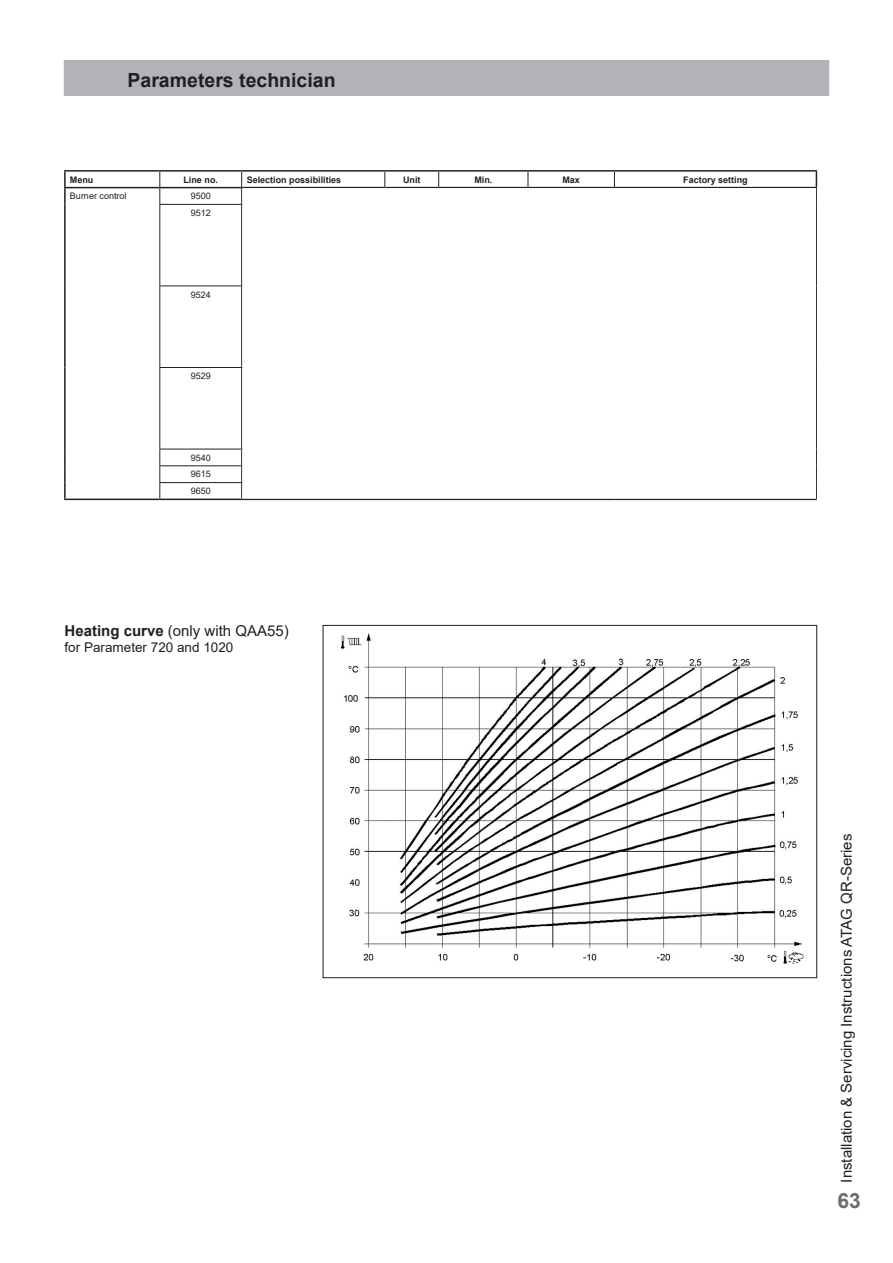
<style>
.page{position:relative;width:893px;height:1263px;background:#fff}
.page>*{position:absolute;margin:0;border:0;box-sizing:border-box;transform-origin:0 0}
.t1{font:700 21px "Arial";color:#6c6d70}
.subkop{font:700 19.5px "Arial";color:#231f20}
.Gewone_tekst_vet_Elc{font:15px "Arial";color:#231f20}
.Gewone_tekst_Elco{font:13.5px "Arial";color:#231f20}
.Gewone_tekst_Elco-2{font:700 9px "Arial";color:#231f20}
.Gewone_tekst_Elco-3{font:9px "Arial";color:#231f20}
.s1{font-weight:700}
</style>
<div class="page">
<div style="left:64px;top:78px;width:765px;height:18px;background:#b2b3b7"></div>
<div style="left:64px;top:60px;width:765px;height:18px;background:#b2b3b7"></div>
<img style="left:341px;top:633px;width:463px;height:331px">
<hr style="left:64px;top:170px;width:96px;height:2px;background:#231f20">
<hr style="left:160px;top:170px;width:82px;height:2px;background:#231f20">
<hr style="left:242px;top:170px;width:143px;height:2px;background:#231f20">
<hr style="left:385px;top:170px;width:54px;height:2px;background:#231f20">
<hr style="left:439px;top:170px;width:89px;height:2px;background:#231f20">
<hr style="left:528px;top:170px;width:86px;height:2px;background:#231f20">
<hr style="left:614px;top:170px;width:203px;height:2px;background:#231f20">
<hr style="left:64px;top:187px;width:95px;height:1px;background:#231f20">
<svg style="left:64px;top:172px;width:2px;height:32px"></svg>
<hr style="left:160px;top:187px;width:81px;height:1px;background:#231f20">
<hr style="left:242px;top:187px;width:142px;height:1px;background:#231f20">
<hr style="left:385px;top:187px;width:53px;height:1px;background:#231f20">
<hr style="left:439px;top:187px;width:89px;height:1px;background:#231f20">
<hr style="left:528px;top:187px;width:86px;height:1px;background:#231f20">
<hr style="left:615px;top:187px;width:202px;height:1px;background:#231f20">
<hr style="left:64px;top:204px;width:2px;height:82px;background:#231f20">
<hr style="left:64px;top:286px;width:2px;height:81px;background:#231f20">
<hr style="left:64px;top:367px;width:2px;height:82px;background:#231f20">
<svg style="left:64px;top:449px;width:2px;height:50px"></svg>
<hr style="left:160px;top:499px;width:82px;height:1px;background:#231f20">
<hr style="left:242px;top:499px;width:143px;height:1px;background:#231f20">
<hr style="left:385px;top:499px;width:54px;height:1px;background:#231f20">
<hr style="left:439px;top:499px;width:89px;height:1px;background:#231f20">
<hr style="left:528px;top:499px;width:86px;height:1px;background:#231f20">
<hr style="left:614px;top:499px;width:203px;height:1px;background:#231f20">
<hr style="left:64px;top:499px;width:96px;height:1px;background:#231f20">
<svg style="left:816px;top:172px;width:1px;height:32px"></svg>
<hr style="left:159px;top:204px;width:83px;height:1px;background:#231f20">
<hr style="left:159px;top:205px;width:1px;height:81px;background:#231f20">
<hr style="left:241px;top:205px;width:1px;height:81px;background:#231f20">
<hr style="left:614px;top:204px;width:203px;height:1px;background:#231f20">
<hr style="left:816px;top:205px;width:1px;height:81px;background:#231f20">
<hr style="left:159px;top:286px;width:83px;height:1px;background:#231f20">
<hr style="left:159px;top:286px;width:1px;height:81px;background:#231f20">
<hr style="left:241px;top:286px;width:1px;height:81px;background:#231f20">
<hr style="left:816px;top:286px;width:1px;height:81px;background:#231f20">
<hr style="left:159px;top:367px;width:83px;height:1px;background:#231f20">
<hr style="left:159px;top:368px;width:1px;height:81px;background:#231f20">
<hr style="left:241px;top:368px;width:1px;height:81px;background:#231f20">
<hr style="left:614px;top:367px;width:203px;height:1px;background:#231f20">
<hr style="left:816px;top:368px;width:1px;height:81px;background:#231f20">
<hr style="left:159px;top:449px;width:83px;height:1px;background:#231f20">
<hr style="left:159px;top:465px;width:83px;height:1px;background:#231f20">
<hr style="left:159px;top:482px;width:83px;height:1px;background:#231f20">
<svg style="left:159px;top:449px;width:1px;height:50px"></svg>
<svg style="left:241px;top:449px;width:1px;height:50px"></svg>
<svg style="left:816px;top:449px;width:1px;height:50px"></svg>
<svg style="left:159px;top:172px;width:1px;height:32px"></svg>
<svg style="left:241px;top:172px;width:1px;height:32px"></svg>
<svg style="left:384px;top:172px;width:1px;height:16px"></svg>
<svg style="left:438px;top:172px;width:1px;height:16px"></svg>
<svg style="left:528px;top:172px;width:1px;height:16px"></svg>
<svg style="left:614px;top:172px;width:1px;height:16px"></svg>
<div style="left:242px;top:188px;width:574px;height:311px;background:#fff;border:2px solid #fff"></div>
<p class="subkop" style="left:128px;top:66px;width:210px">Parameters technician</p>
<p class="Gewone_tekst_Elco-2" style="left:70px;top:173px;width:25px">Menu</p>
<p class="Gewone_tekst_Elco-2" style="left:183px;top:173px;width:36px">Line no.</p>
<p class="Gewone_tekst_Elco-2" style="left:247px;top:173px;width:96px">Selection possibilities</p>
<p class="Gewone_tekst_Elco-2" style="left:403px;top:173px;width:19px">Unit</p>
<p class="Gewone_tekst_Elco-2" style="left:474px;top:173px;width:19px">Min.</p>
<p class="Gewone_tekst_Elco-2" style="left:562px;top:173px;width:19px">Max</p>
<p class="Gewone_tekst_Elco-2" style="left:683px;top:173px;width:66px">Factory setting</p>
<p class="Gewone_tekst_Elco-3" style="left:70px;top:190px;width:58px">Burner control</p>
<p class="Gewone_tekst_Elco-3" style="left:191px;top:190px;width:22px">9500</p>
<p class="Gewone_tekst_Elco-3" style="left:191px;top:207px;width:22px">9512</p>
<p class="Gewone_tekst_Elco-3" style="left:191px;top:288px;width:22px">9524</p>
<p class="Gewone_tekst_Elco-3" style="left:191px;top:370px;width:22px">9529</p>
<p class="Gewone_tekst_Elco-3" style="left:191px;top:451px;width:22px">9540</p>
<p class="Gewone_tekst_Elco-3" style="left:191px;top:468px;width:22px">9615</p>
<p class="Gewone_tekst_Elco-3" style="left:191px;top:485px;width:22px">9650</p>
<p class="Gewone_tekst_vet_Elc" style="left:65px;top:620px;width:226px"><span class="s1">Heating curve</span> (only with QAA55)</p>
<p class="Gewone_tekst_Elco" style="left:65px;top:638px;width:170px">for Parameter 720 and 1020</p>
<p class="Gewone_tekst_vet_Elc" style="left:836px;top:1182px;width:350px;rotate:-90deg">Installation &amp; Servicing Instructions ATAG QR-Series</p>
<h1 class="t1" style="left:837px;top:1186px;width:25px">63</h1>
</div>
